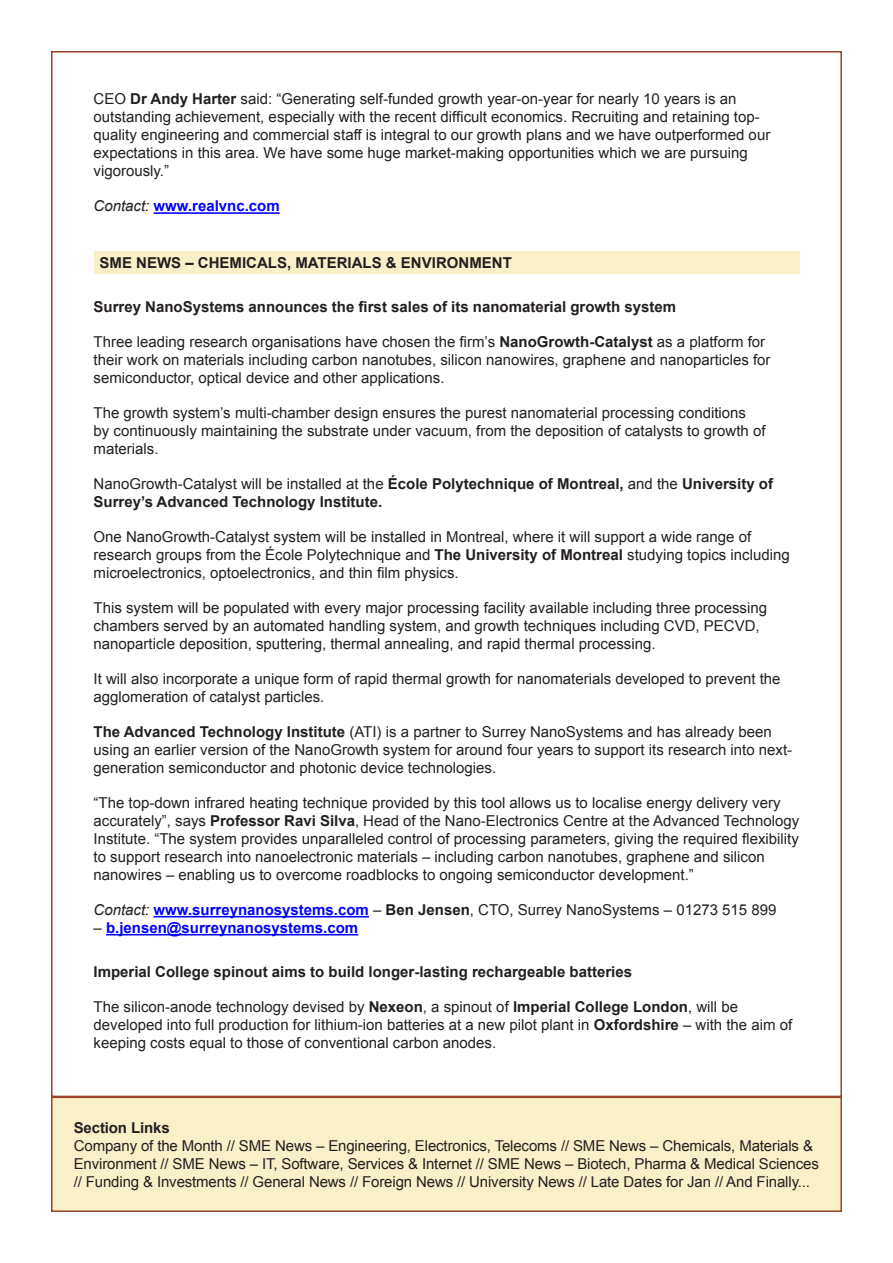
<style>
.page{position:relative;width:893px;height:1263px;background:#fff}
.page>*{position:absolute;margin:0;border:0;box-sizing:border-box;transform-origin:0 0}
.Main_text{font:15px/18px "Arial";color:#231f20}
.Story_title{font:700 15px "Arial";color:#231f20}
.Main_text-2{font:700 15px/18px "Arial";color:#231f20}
.Main_text-3{font:700 15px "Arial";color:#00f}
.Section_heading{font:700 15px "Arial";color:#231f20}
.s1{font-weight:700}
.s2{font-weight:400;font-style:italic;color:#231f20}
.s3{font-weight:400}
.s4{font-style:italic}
.s5{font-weight:700;color:#00f}
.s6{font-weight:400;color:#231f20}
</style>
<div class="page">
<div style="left:52px;top:1097px;width:789px;height:114px;background:#faf0c8"></div>
<div style="left:51px;top:1096px;width:791px;height:116px;border:2px solid #994429"></div>
<hr style="left:154px;top:212px;width:126px;height:2px;background:#00f">
<div style="left:94px;top:251px;width:705px;height:23px;background:#faf0c8"></div>
<hr style="left:154px;top:916px;width:215px;height:1px;background:#00f">
<hr style="left:106px;top:934px;width:252px;height:1px;background:#00f">
<p class="Main_text" style="left:94px;top:90px;width:678px">CEO <span class="s1">Dr Andy Harter</span> said: “Generating self-funded growth year-on-year for nearly 10 years is an outstanding achievement, especially with the recent difficult economics. Recruiting and retaining top&shy;quality engineering and commercial staff is integral to our growth plans and we have outperformed our expectations in this area. We have some huge market-making opportunities which we are pursuing vigorously.”</p>
<p class="Main_text-3" style="left:94px;top:196px;width:188px"><span class="s2">Contact:</span> www.realvnc.com</p>
<p class="Section_heading" style="left:100px;top:253px;width:414px">SME NEWS – CHEMICALS, MATERIALS &amp; ENVIRONMENT</p>
<p class="Story_title" style="left:94px;top:297px;width:584px">Surrey NanoSystems announces the first sales of its nanomaterial growth system</p>
<p class="Main_text" style="left:94px;top:333px;width:678px">Three leading research organisations have chosen the firm’s <span class="s1">NanoGrowth-Catalyst</span> as a platform for their work on materials including carbon nanotubes, silicon nanowires, graphene and nanoparticles for semiconductor, optical device and other applications.</p>
<p class="Main_text" style="left:94px;top:404px;width:673px">The growth system’s multi-chamber design ensures the purest nanomaterial processing conditions by continuously maintaining the substrate under vacuum, from the deposition of catalysts to growth of materials.</p>
<p class="Main_text-2" style="left:94px;top:475px;width:681px"><span class="s3">NanoGrowth-Catalyst will be installed at the</span> École Polytechnique of Montreal, <span class="s3">and the</span> University of<br>Surrey’s Advanced Technology Institute.</p>
<p class="Main_text" style="left:94px;top:528px;width:698px">One NanoGrowth-Catalyst system will be installed in Montreal, where it will support a wide range of research groups from the École Polytechnique and <span class="s1">The University of Montreal</span> studying topics including microelectronics, optoelectronics, and thin film physics.</p>
<p class="Main_text" style="left:94px;top:599px;width:675px">This system will be populated with every major processing facility available including three processing chambers served by an automated handling system, and growth techniques including CVD, PECVD, nanoparticle deposition, sputtering, thermal annealing, and rapid thermal processing.</p>
<p class="Main_text" style="left:94px;top:670px;width:688px">It will also incorporate a unique form of rapid thermal growth for nanomaterials developed to prevent the agglomeration of catalyst particles.</p>
<p class="Main_text" style="left:94px;top:723px;width:700px"><span class="s1">The Advanced Technology Institute</span> (ATI) is a partner to Surrey NanoSystems and has already been using an earlier version of the NanoGrowth system for around four years to support its research into next&shy;generation semiconductor and photonic device technologies.</p>
<p class="Main_text" style="left:94px;top:794px;width:707px">“The top-down infrared heating technique provided by this tool allows us to localise energy delivery very accurately”, says <span class="s1">Professor Ravi Silva</span>, Head of the Nano-Electronics Centre at the Advanced Technology Institute. “The system provides unparalleled control of processing parameters, giving the required flexibility to support research into nanoelectronic materials – including carbon nanotubes, graphene and silicon nanowires – enabling us to overcome roadblocks to ongoing semiconductor development.”</p>
<p class="Main_text" style="left:94px;top:901px;width:684px"><span class="s4">Contact:</span> <span class="s5">www.surreynanosystems.com</span> – <span class="s1">Ben Jensen</span>, CTO, Surrey NanoSystems – 01273 515 899</p>
<p class="Main_text-3" style="left:94px;top:918px;width:266px"><span class="s6">–</span> b.jensen@surreynanosystems.com</p>
<p class="Story_title" style="left:94px;top:961px;width:540px">Imperial College spinout aims to build longer-lasting rechargeable batteries</p>
<p class="Main_text" style="left:94px;top:997px;width:700px">The silicon-anode technology devised by <span class="s1">Nexeon</span>, a spinout of <span class="s1">Imperial College London</span>, will be developed into full production for lithium-ion batteries at a new pilot plant in <span class="s1">Oxfordshire</span> – with the aim of keeping costs equal to those of conventional carbon anodes.</p>
<p class="Main_text-2" style="left:74px;top:1119px;width:97px">Section Links</p>
<p class="Main_text" style="left:74px;top:1136px;width:746px">Company of the Month // SME News – Engineering, Electronics, Telecoms // SME News – Chemicals, Materials &amp;<br>Environment // SME News – IT, Software, Services &amp; Internet // SME News – Biotech, Pharma &amp; Medical Sciences // Funding &amp; Investments // General News // Foreign News // University News // Late Dates for Jan // And Finally...</p>
</div>
